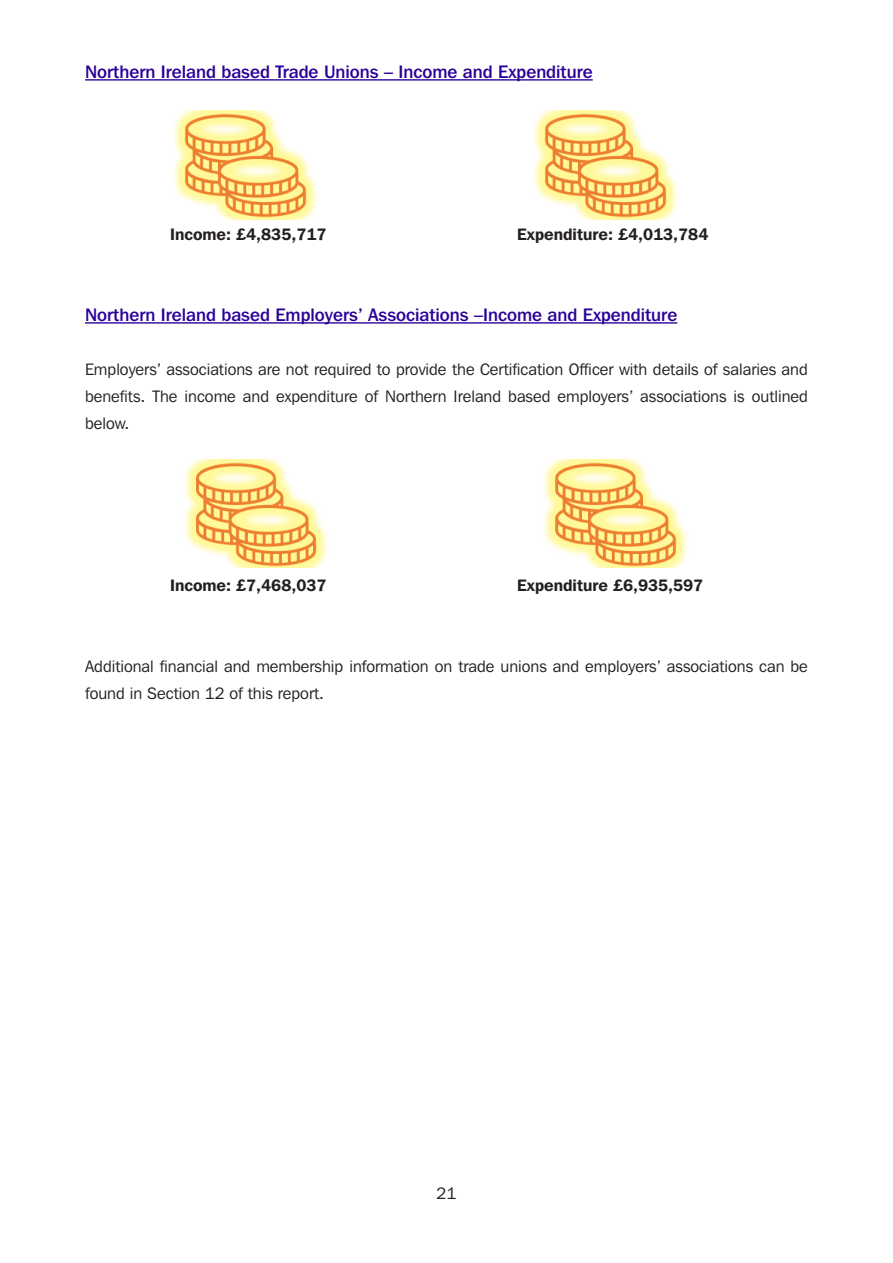
<style>
.page{position:relative;width:893px;height:1263px;background:#fff}
.page>*{position:absolute;margin:0;border:0;box-sizing:border-box;transform-origin:0 0}
.t1{font:500 18px "Franklin Gothic IT Cby BT";color:#290098}
.t2{font:16.5px/27px "Franklin Gothic IT Cby BT";color:#231f20;text-align:justify}
.t3{font:600 16.5px "Franklin Gothic IT Cby BT";color:#231f20}
</style>
<div class="page">
<hr style="left:85px;top:79px;width:508px;height:2px;background:#290098">
<hr style="left:85px;top:322px;width:592px;height:2px;background:#290098">
<img style="left:174px;top:111px;width:143px;height:108px">
<img style="left:534px;top:111px;width:143px;height:108px">
<img style="left:185px;top:459px;width:142px;height:109px">
<img style="left:544px;top:459px;width:143px;height:109px">
<p class="t1" style="left:85px;top:61px;width:509px">Northern Ireland based Trade Unions – Income and Expenditure</p>
<p class="t3" style="left:170px;top:224px;width:158px">Income: £4,835,717</p>
<p class="t3" style="left:517px;top:224px;width:193px">Expenditure: £4,013,784</p>
<p class="t1" style="left:85px;top:304px;width:594px">Northern Ireland based Employers’ Associations –Income and Expenditure</p>
<p class="t2" style="left:85px;top:356px;width:724px">Employers’ associations are not required to provide the Certification Officer with details of salaries and benefits. The income and expenditure of Northern Ireland based employers’ associations is outlined below.</p>
<p class="t3" style="left:170px;top:575px;width:158px">Income: £7,468,037</p>
<p class="t3" style="left:517px;top:575px;width:188px">Expenditure £6,935,597</p>
<p class="t2" style="left:85px;top:653px;width:724px">Additional financial and membership information on trade unions and employers’ associations can be found in Section 12 of this report.</p>
<p class="t2" style="left:437px;top:1179px;width:21px">21</p>
</div>
